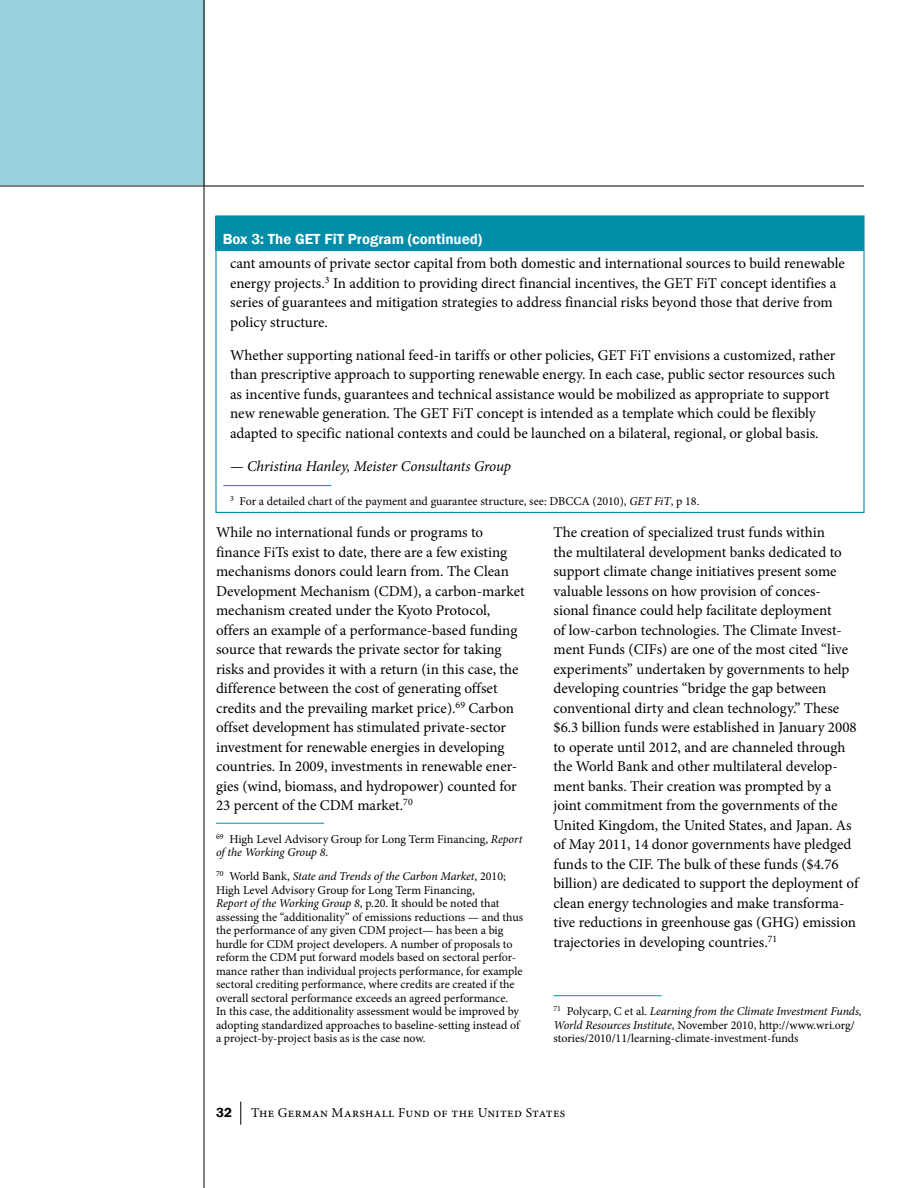
<style>
.page{position:relative;width:918px;height:1188px;background:#fff}
.page>*{position:absolute;margin:0;border:0;box-sizing:border-box;transform-origin:0 0}
.t1{font:15px/19.5px "Minion Pro";color:#000}
.t2{font:italic 15px "Minion Pro";letter-spacing:-.01em;color:#000}
.t3{font:600 15px "Franklin Gothic";color:#fff}
.t4{font:13.5px "Minion Pro";letter-spacing:.025em;color:#000}
.t5{font:600 13.5px "Franklin Gothic";color:#000}
.t6{font:12px/13.5px "Minion Pro";color:#000}
.s1{font-style:italic}
</style>
<div class="page">
<div style="left:0;top:0;width:204px;height:185px;background:#99d1dc"></div>
<hr style="left:204px;top:0;width:1px;height:1188px;background:#000">
<svg style="left:240px;top:1102px;width:1px;height:23px"></svg>
<hr style="left:0;top:186px;width:864px;height:1px;background:#000">
<hr style="left:216px;top:823px;width:108px;height:1px;background:#008da8">
<hr style="left:554px;top:995px;width:108px;height:1px;background:#008da8">
<hr style="left:223px;top:485px;width:108px;height:1px;background:#008da8">
<div style="left:216px;top:216px;width:648px;height:34px;background:#008da8"></div>
<p class="t3" style="left:223px;top:230px;width:261px">Box 3: The GET FiT Program (continued)</p>
<p class="t1" style="left:230px;top:254px;width:616px">cant amounts of private sector capital from both domestic and international sources to build renewable energy projects. <sup>3</sup> In addition to providing direct financial incentives, the GET FiT concept identifies a series of guarantees and mitigation strategies to address financial risks beyond those that derive from policy structure.</p>
<p class="t1" style="left:230px;top:345px;width:607px">Whether supporting national feed-in tariffs or other policies, GET FiT envisions a customized, rather than prescriptive approach to supporting renewable energy. In each case, public sector resources such as incentive funds, guarantees and technical assistance would be mobilized as appropriate to support new renewable generation. The GET FiT concept is intended as a template which could be flexibly adapted to specific national contexts and could be launched on a bilateral, regional, or global basis.</p>
<p class="t2" style="left:230px;top:456px;width:283px">— Christina Hanley, Meister Consultants Group</p>
<p class="t6" style="left:230px;top:495px;width:469px"><sup>3</sup> For a detailed chart of the payment and guarantee structure, see: DBCCA (2010), <span class="s1">GET FiT</span>, p 18.</p>
<p class="t1" style="left:216px;top:523px;width:310px">While no international funds or programs to finance FiTs exist to date, there are a few existing mechanisms donors could learn from. The Clean Development Mechanism (CDM), a carbon-market mechanism created under the Kyoto Protocol, offers an example of a performance-based funding source that rewards the private sector for taking risks and provides it with a return (in this case, the difference between the cost of generating offset credits and the prevailing market price). <sup>69</sup> Carbon offset development has stimulated private-sector investment for renewable energies in developing countries. In 2009, investments in renewable ener&shy;gies (wind, biomass, and hydropower) counted for 23 percent of the CDM market. <sup>70</sup></p>
<p class="t6" style="left:216px;top:832px;width:308px"><sup>69</sup> High Level Advisory Group for Long Term Financing, <span class="s1">Report of the Working Group 8</span>.</p>
<p class="t6" style="left:216px;top:870px;width:309px"><sup>70</sup> World Bank, <span class="s1">State and Trends of the Carbon Market</span>, 2010; High Level Advisory Group for Long Term Financing,<br><span class="s1">Report of the Working Group 8</span>, p.20. It should be noted that assessing the “additionality” of emissions reductions — and thus the performance of any given CDM project— has been a big hurdle for CDM project developers. A number of proposals to reform the CDM put forward models based on sectoral perfor&shy;mance rather than individual projects performance, for example sectoral crediting performance, where credits are created if the overall sectoral performance exceeds an agreed performance.<br>In this case, the additionality assessment would be improved by adopting standardized approaches to baseline-setting instead of a project-by-project basis as is the case now.</p>
<p class="t1" style="left:554px;top:523px;width:308px">The creation of specialized trust funds within<br>the multilateral development banks dedicated to support climate change initiatives present some valuable lessons on how provision of conces&shy;sional finance could help facilitate deployment<br>of low-carbon technologies. The Climate Invest&shy;ment Funds (CIFs) are one of the most cited “live experiments” undertaken by governments to help developing countries “bridge the gap between conventional dirty and clean technology.” These $6.3 billion funds were established in January 2008 to operate until 2012, and are channeled through the World Bank and other multilateral develop&shy;ment banks. Their creation was prompted by a joint commitment from the governments of the United Kingdom, the United States, and Japan. As of May 2011, 14 donor governments have pledged funds to the CIF. The bulk of these funds ($4.76 billion) are dedicated to support the deployment of clean energy technologies and make transforma&shy;tive reductions in greenhouse gas (GHG) emission trajectories in developing countries. <sup>71</sup></p>
<p class="t6" style="left:554px;top:1005px;width:310px"><sup>71</sup> Polycarp, C et al. <span class="s1">Learning from the Climate Investment Funds,<br>World Resources Institute</span>, November 2010, http://www.wri.org/ stories/2010/11/learning-climate-investment-funds</p>
<p class="t5" style="left:216px;top:1104px;width:18px">32</p>
<p class="t4" style="left:251px;top:1104px;width:316px">The German Marshall Fund of the United States</p>
</div>
